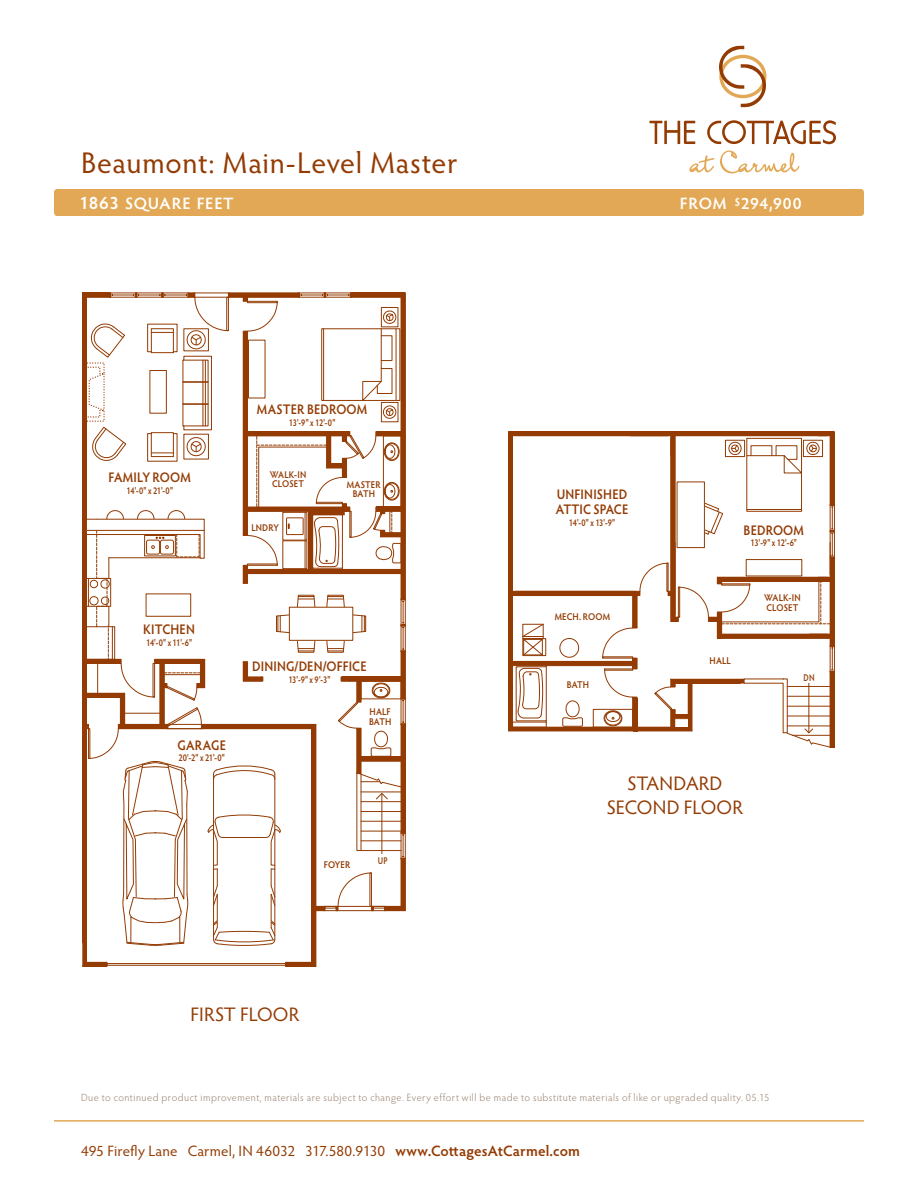
<style>
.page{position:relative;width:918px;height:1188px;background:#fff}
.page>*{position:absolute;margin:0;border:0;box-sizing:border-box;transform-origin:0 0}
.t1{font:30px "Hypatia Sans Pro";letter-spacing:.02em;color:#933b03}
.t2{font:19.65px/23.5px "Hypatia Sans Pro";color:#933b03;text-align:center}
.t3{font:600 16.5px "Hypatia Sans Pro";letter-spacing:.04em;color:#fff}
.t4{font:15px "Hypatia Sans Pro";letter-spacing:.005em;color:#933b03}
.t5{font:600 13.95px/14.7px "Hypatia Sans Pro";letter-spacing:.01em;color:#933b03;scale:.9 1}
.t6{font:300 10.5px "Hypatia Sans Pro";letter-spacing:.045em;color:#977d69}
.t7{font:600 9.75px "Hypatia Sans Pro";letter-spacing:.01em;color:#933b03;scale:.8 1}
.t8{font:600 9.75px/9.8px "Hypatia Sans Pro";letter-spacing:.01em;color:#933b03;scale:.9 1}
.s1{font-size:18px}
.s2{font-weight:600}
</style>
<div class="page">
<hr style="left:54px;top:1120px;width:810px;height:2px;background:#e2a855">
<svg style="left:719px;top:46px;width:48px;height:61px"></svg>
<svg style="left:649px;top:120px;width:187px;height:24px"></svg>
<svg style="left:689px;top:150px;width:111px;height:23px"></svg>
<hr style="left:509px;top:731px;width:183px;height:1px;background:#933b03">
<hr style="left:512px;top:661px;width:121px;height:1px;background:#933b03">
<hr style="left:512px;top:665px;width:121px;height:1px;background:#933b03">
<hr style="left:512px;top:591px;width:127px;height:1px;background:#933b03">
<hr style="left:508px;top:432px;width:1px;height:299px;background:#933b03">
<hr style="left:512px;top:666px;width:1px;height:61px;background:#933b03">
<hr style="left:512px;top:596px;width:1px;height:65px;background:#933b03">
<hr style="left:512px;top:436px;width:1px;height:155px;background:#933b03">
<svg style="left:562px;top:700px;width:21px;height:27px"></svg>
<svg style="left:559px;top:638px;width:21px;height:20px"></svg>
<div style="left:593px;top:709px;width:40px;height:19px;border:1px solid #933b03"></div>
<svg style="left:515px;top:666px;width:32px;height:56px"></svg>
<div style="left:522px;top:638px;width:24px;height:18px;border:1px solid #933b03"></div>
<svg style="left:522px;top:623px;width:22px;height:33px"></svg>
<hr style="left:508px;top:727px;width:184px;height:4px;background:#933b03">
<hr style="left:509px;top:432px;width:326px;height:4px;background:#933b03">
<hr style="left:509px;top:592px;width:130px;height:4px;background:#933b03">
<hr style="left:509px;top:662px;width:125px;height:3px;background:#933b03">
<hr style="left:509px;top:432px;width:3px;height:299px;background:#933b03">
<svg style="left:82px;top:292px;width:324px;height:675px"></svg>
<div style="left:86px;top:519px;width:118px;height:11px;background:#fff"></div>
<div style="left:86px;top:519px;width:119px;height:12px;border:1px solid #933b03"></div>
<svg style="left:602px;top:431px;width:233px;height:317px"></svg>
<div style="left:677px;top:482px;width:27px;height:66px;background:#fff"></div>
<div style="left:677px;top:482px;width:28px;height:66px;border:1px solid #933b03"></div>
<div style="left:54px;top:189px;width:810px;height:27px;background:#e2a855;border-radius:3px"></div>
<h1 class="t1" style="left:81px;top:142px;width:378px">Beaumont: Main-Level Master</h1>
<h3 class="t3" style="left:79px;top:192px;width:156px"><span class="s1">1863</span> SQUARE FEET</h3>
<h3 class="t3" style="left:680px;top:192px;width:123px">FROM <sup>$</sup>294,900</h3>
<h3 class="t5" style="left:109px;top:470px;width:93px">FAMILY ROOM</h3>
<p class="t7" style="left:126px;top:484px;width:60px">14'-0" x 21'-0"</p>
<h3 class="t5" style="left:257px;top:402px;width:124px">MASTER BEDROOM</h3>
<p class="t7" style="left:289px;top:416px;width:60px">13'-9" x 12'-0"</p>
<p class="t8" style="left:270px;top:469px;width:42px">WALK-IN<br>CLOSET</p>
<p class="t8" style="left:251px;top:522px;width:32px">LNDRY</p>
<p class="t8" style="left:347px;top:479px;width:39px;text-align:center">MASTER<br>BATH</p>
<h3 class="t5" style="left:143px;top:621px;width:59px">KITCHEN</h3>
<p class="t7" style="left:146px;top:635px;width:59px">14'-0" x 11'-6"</p>
<h3 class="t5" style="left:178px;top:737px;width:55px">GARAGE</h3>
<p class="t7" style="left:179px;top:751px;width:60px">20'-2" x 21'-0"</p>
<h3 class="t5" style="left:252px;top:658px;width:129px">DINING/DEN/OFFICE</h3>
<p class="t7" style="left:288px;top:672px;width:54px">13'-9" x 9'-3"</p>
<p class="t8" style="left:369px;top:707px;width:26px">HALF<br>BATH</p>
<p class="t8" style="left:324px;top:859px;width:31px">FOYER</p>
<p class="t7" style="left:378px;top:854px;width:14px">UP</p>
<h2 class="t2" style="left:190px;top:1002px;width:111px">FIRST FLOOR</h2>
<h3 class="t5" style="left:556px;top:487px;width:82px">UNFINISHED<br>ATTIC SPACE</h3>
<p class="t7" style="left:569px;top:516px;width:59px">14'-0" x 13'-9"</p>
<p class="t8" style="left:555px;top:612px;width:63px">MECH. ROOM</p>
<p class="t8" style="left:567px;top:680px;width:26px">BATH</p>
<h3 class="t5" style="left:744px;top:522px;width:68px">BEDROOM</h3>
<p class="t7" style="left:751px;top:536px;width:59px">13'-9" x 12'-6"</p>
<p class="t8" style="left:710px;top:655px;width:25px">HALL</p>
<p class="t8" style="left:764px;top:593px;width:42px">WALK-IN<br>CLOSET</p>
<p class="t7" style="left:804px;top:671px;width:15px">DN</p>
<h2 class="t2" style="left:607px;top:771px;width:138px">STANDARD<br>SECOND FLOOR</h2>
<p class="t6" style="left:81px;top:1091px;width:690px">Due to continued product improvement, materials are subject to change. Every effort will be made to substitute materials of like or upgraded quality. 05.15</p>
<h3 class="t4" style="left:81px;top:1141px;width:500px">495 Firefly Lane Carmel, IN 46032 317.580.9130 <span class="s2">www.CottagesAtCarmel.com</span></h3>
</div>
